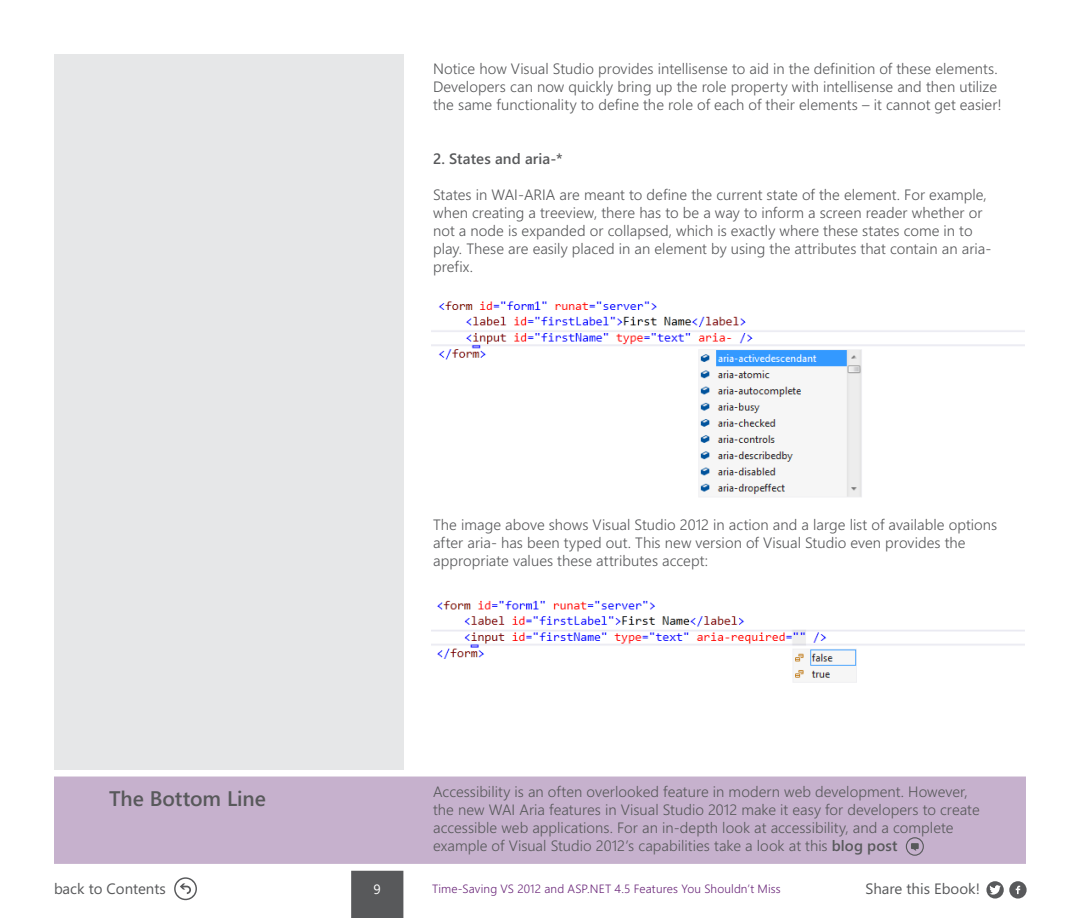
<style>
.page{position:relative;width:1080px;height:918px;background:#fff}
.page>*{position:absolute;margin:0;border:0;box-sizing:border-box;transform-origin:0 0}
.t1{font:600 21px "Segoe WP";letter-spacing:-.005em;color:#58595b}
.t2{font:300 15px/18px "Segoe WP";letter-spacing:.005em;color:#58595b}
.t3{font:15px "Segoe WP";color:#58595b}
.t4{font:600 15px "Segoe WP";letter-spacing:.005em;color:#58595b}
.t5{font:13.5px "Segoe WP";color:#fff}
.t6{font:300 12px "Segoe WP";letter-spacing:.01em;color:#6c297b}
.s1{font-weight:600}
</style>
<div class="page">
<div style="left:54px;top:54px;width:349px;height:716px;background:#e6e7e8"></div>
<div style="left:54px;top:777px;width:972px;height:87px;background:#c6b1cd"></div>
<img style="left:432px;top:301px;width:593px;height:196px">
<img style="left:432px;top:600px;width:593px;height:83px">
<div style="left:351px;top:871px;width:52px;height:47px;background:#58595b"></div>
<svg style="left:986px;top:881px;width:18px;height:18px"></svg>
<svg style="left:989px;top:885px;width:12px;height:10px"></svg>
<svg style="left:1009px;top:881px;width:18px;height:18px"></svg>
<svg style="left:1016px;top:886px;width:4px;height:8px"></svg>
<svg style="left:174px;top:877px;width:23px;height:23px"></svg>
<svg style="left:906px;top:837px;width:18px;height:19px"></svg>
<p class="t2" style="left:433px;top:59px;width:570px">Notice how Visual Studio provides intellisense to aid in the definition of these elements.<br>Developers can now quickly bring up the role property with intellisense and then utilize the same functionality to define the role of each of their elements – it cannot get easier!</p>
<p class="t4" style="left:433px;top:148px;width:131px">2. States and aria-*</p>
<p class="t2" style="left:433px;top:185px;width:560px">States in WAI-ARIA are meant to define the current state of the element. For example, when creating a treeview, there has to be a way to inform a screen reader whether or not a node is expanded or collapsed, which is exactly where these states come in to play. These are easily placed in an element by using the attributes that contain an aria&shy;prefix.</p>
<p class="t2" style="left:433px;top:515px;width:566px">The image above shows Visual Studio 2012 in action and a large list of available options after aria- has been typed out. This new version of Visual Studio even provides the appropriate values these attributes accept:</p>
<h1 class="t1" style="left:109px;top:784px;width:158px">The Bottom Line</h1>
<p class="t2" style="left:433px;top:782px;width:548px">Accessibility is an often overlooked feature in modern web development. However, the new WAI Aria features in Visual Studio 2012 make it easy for developers to create accessible web applications. For an in-depth look at accessibility, and a complete example of Visual Studio 2012’s capabilities take a look at this <span class="s1">blog post</span></p>
<p class="t3" style="left:54px;top:879px;width:113px">back to Contents</p>
<p class="t5" style="left:374px;top:880px;width:9px">9</p>
<p class="t6" style="left:432px;top:881px;width:350px">Time-Saving VS 2012 and ASP.NET 4.5 Features You Shouldn’t Miss</p>
<p class="t3" style="left:866px;top:878px;width:116px">Share this Ebook!</p>
</div>
